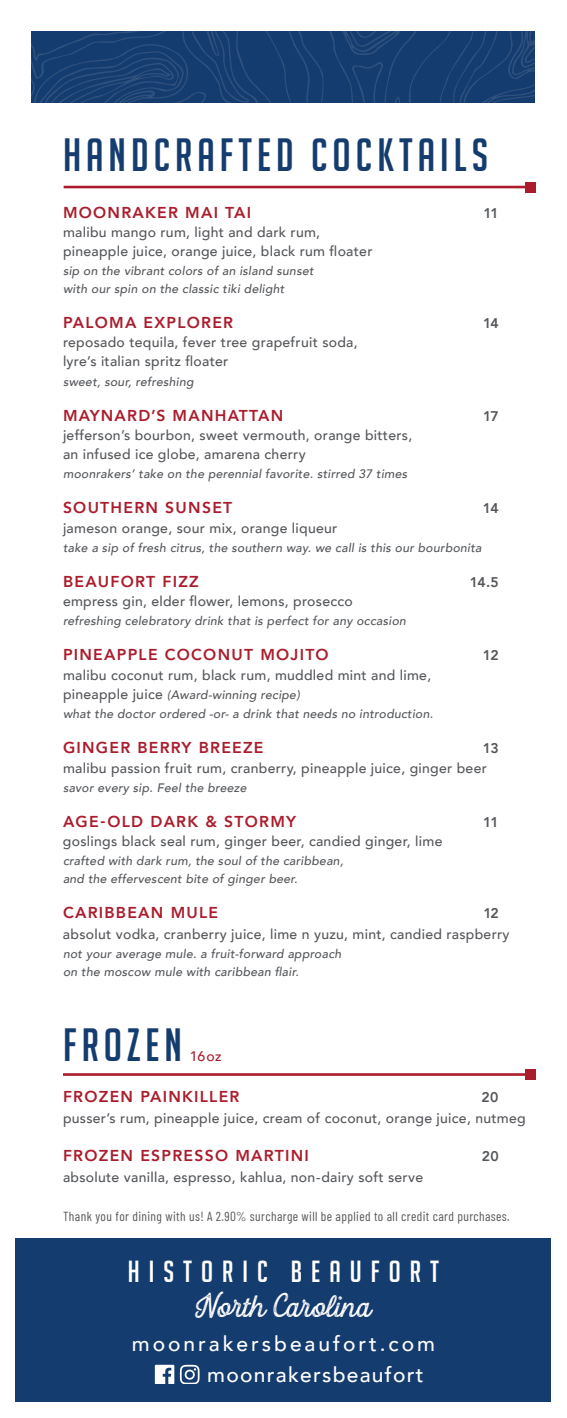
<style>
.page{position:relative;width:567px;height:1418px;background:#fff}
.page>*{position:absolute;margin:0;border:0;box-sizing:border-box;transform-origin:0 0}
.t1{font:45.5px "Big Noodle Titling";letter-spacing:.11em;color:#153c6e}
.t2{font:38.5px "Letterpress Script";color:#fff}
.t3{font:29.75px "Big Noodle Titling";letter-spacing:.305em;color:#fff}
.t4{font:500 21px/31.5px "Avenir";letter-spacing:.14em;color:#fff}
.t5{font:800 15.75px "Avenir";letter-spacing:.08em;color:#aa1d2d}
.t6{font:500 14px/19.2px "Avenir";letter-spacing:.02em;color:#54565a}
.t7{font:800 14px "Avenir";letter-spacing:-.04em;color:#54565a}
.t8{font:500 14px "Avenir";color:#aa1d2d}
.t9{font:13.12px "Barlow Condensed";letter-spacing:.03em;color:#57585a}
.t10{font:italic 500 12.25px/17.5px "Avenir";letter-spacing:.02em;color:#54565a}
.s1{color:#153d6f}
.s2{font-style:normal;font-size:14px}
</style>
<div class="page">
<div style="left:16px;top:1238px;width:535px;height:164px;background:#153c6e"></div>
<svg style="left:155px;top:1364px;width:19px;height:19px"></svg>
<svg style="left:180px;top:1364px;width:20px;height:19px"></svg>
<hr style="left:64px;top:186px;width:466px;height:2px;background:#ab1d2d">
<div style="left:525px;top:182px;width:11px;height:10px;background:#ab1d2d"></div>
<hr style="left:63px;top:1073px;width:467px;height:2px;background:#aa1d2d">
<div style="left:525px;top:1069px;width:11px;height:10px;background:#aa1d2d"></div>
<svg style="left:32px;top:32px;width:503px;height:71px;background:#183e70"></svg>
<h1 class="t1" style="left:63px;top:130px;width:427px">HA<span class="s1">NDC</span>RAFTED COCKTAILS</h1>
<p class="t5" style="left:63px;top:200px;width:190px">MOONRAKER MAI TAI</p>
<p class="t7" style="left:484px;top:202px;width:17px">11</p>
<p class="t6" style="left:63px;top:221px;width:311px">malibu mango rum, light and dark rum, pineapple juice, orange juice, black rum floater</p>
<p class="t10" style="left:63px;top:262px;width:252px">sip on the vibrant colors of an island sunset with our spin on the classic tiki delight</p>
<p class="t5" style="left:63px;top:310px;width:172px">PALOMA EXPLORER</p>
<p class="t7" style="left:483px;top:312px;width:17px">14</p>
<p class="t6" style="left:63px;top:332px;width:296px">reposado tequila, fever tree grapefruit soda, lyre’s italian spritz floater</p>
<p class="t10" style="left:63px;top:373px;width:132px">sweet, sour, refreshing</p>
<p class="t5" style="left:63px;top:403px;width:222px">MAYNARD’S MANHATTAN</p>
<p class="t7" style="left:483px;top:405px;width:17px">17</p>
<p class="t6" style="left:63px;top:424px;width:351px">jefferson’s bourbon, sweet vermouth, orange bitters, an infused ice globe, amarena cherry</p>
<p class="t10" style="left:63px;top:465px;width:346px">moonrakers’ take on the perennial favorite. stirred 37 times</p>
<p class="t5" style="left:63px;top:496px;width:171px">SOUTHERN SUNSET</p>
<p class="t7" style="left:483px;top:497px;width:18px">14</p>
<p class="t6" style="left:63px;top:517px;width:276px">jameson orange, sour mix, orange liqueur</p>
<p class="t10" style="left:63px;top:539px;width:420px">take a sip of fresh citrus, the southern way. we call is this our bourbonita</p>
<p class="t5" style="left:63px;top:569px;width:137px">BEAUFORT FIZZ</p>
<p class="t7" style="left:470px;top:571px;width:31px">14.5</p>
<p class="t6" style="left:63px;top:591px;width:291px">empress gin, elder flower, lemons, prosecco</p>
<p class="t10" style="left:63px;top:612px;width:345px">refreshing celebratory drink that is perfect for any occasion</p>
<p class="t5" style="left:63px;top:643px;width:267px">PINEAPPLE COCONUT MOJITO</p>
<p class="t7" style="left:483px;top:644px;width:18px">12</p>
<p class="t6" style="left:63px;top:664px;width:370px">malibu coconut rum, black rum, muddled mint and lime,</p>
<p class="t10" style="left:63px;top:685px;width:372px;line-height:19.2px"><span class="s2">pineapple juice</span> (Award-winning recipe)<br>what the doctor ordered -or- a drink that needs no introduction.</p>
<p class="t5" style="left:63px;top:735px;width:202px">GINGER BERRY BREEZE</p>
<p class="t7" style="left:483px;top:737px;width:18px">13</p>
<p class="t6" style="left:63px;top:757px;width:425px">malibu passion fruit rum, cranberry, pineapple juice, ginger beer</p>
<p class="t10" style="left:63px;top:779px;width:185px">savor every sip. Feel the breeze</p>
<p class="t5" style="left:63px;top:809px;width:235px">AGE-OLD DARK &amp; STORMY</p>
<p class="t7" style="left:483px;top:811px;width:17px">11</p>
<p class="t6" style="left:63px;top:830px;width:381px">goslings black seal rum, ginger beer, candied ginger, lime</p>
<p class="t10" style="left:63px;top:852px;width:282px">crafted with dark rum, the soul of the caribbean, and the effervescent bite of ginger beer.</p>
<p class="t5" style="left:63px;top:900px;width:157px">CARIBBEAN MULE</p>
<p class="t7" style="left:484px;top:902px;width:17px">12</p>
<p class="t6" style="left:63px;top:923px;width:448px">absolut vodka, cranberry juice, lime n yuzu, mint, candied raspberry</p>
<p class="t10" style="left:63px;top:945px;width:280px">not your average mule. a fruit-forward approach on the moscow mule with caribbean flair.</p>
<h1 class="t1" style="left:63px;top:1020px;width:121px">FROZEN</h1>
<p class="t8" style="left:190px;top:1044px;width:33px">16oz</p>
<p class="t5" style="left:63px;top:1083px;width:178px">FROZEN PAINKILLER</p>
<p class="t7" style="left:482px;top:1085px;width:18px">20</p>
<p class="t6" style="left:63px;top:1107px;width:464px">pusser’s rum, pineapple juice, cream of coconut, orange juice, nutmeg</p>
<p class="t5" style="left:63px;top:1143px;width:247px">FROZEN ESPRESSO MARTINI</p>
<p class="t7" style="left:482px;top:1145px;width:18px">20</p>
<p class="t6" style="left:63px;top:1166px;width:362px">absolute vanilla, espresso, kahlua, non-dairy soft serve</p>
<p class="t9" style="left:63px;top:1206px;width:448px">Thank you for dining with us! A 2.90% surcharge will be applied to all credit card purchases.</p>
<h3 class="t3" style="left:128px;top:1255px;width:313px">HISTORIC BEAUFORT</h3>
<h2 class="t2" style="left:195px;top:1284px;width:178px">North Carolina</h2>
<h3 class="t4" style="left:207px;top:1326px;width:229px;text-indent:-75px">moonrakersbeaufort.com moonrakersbeaufort</h3>
</div>
